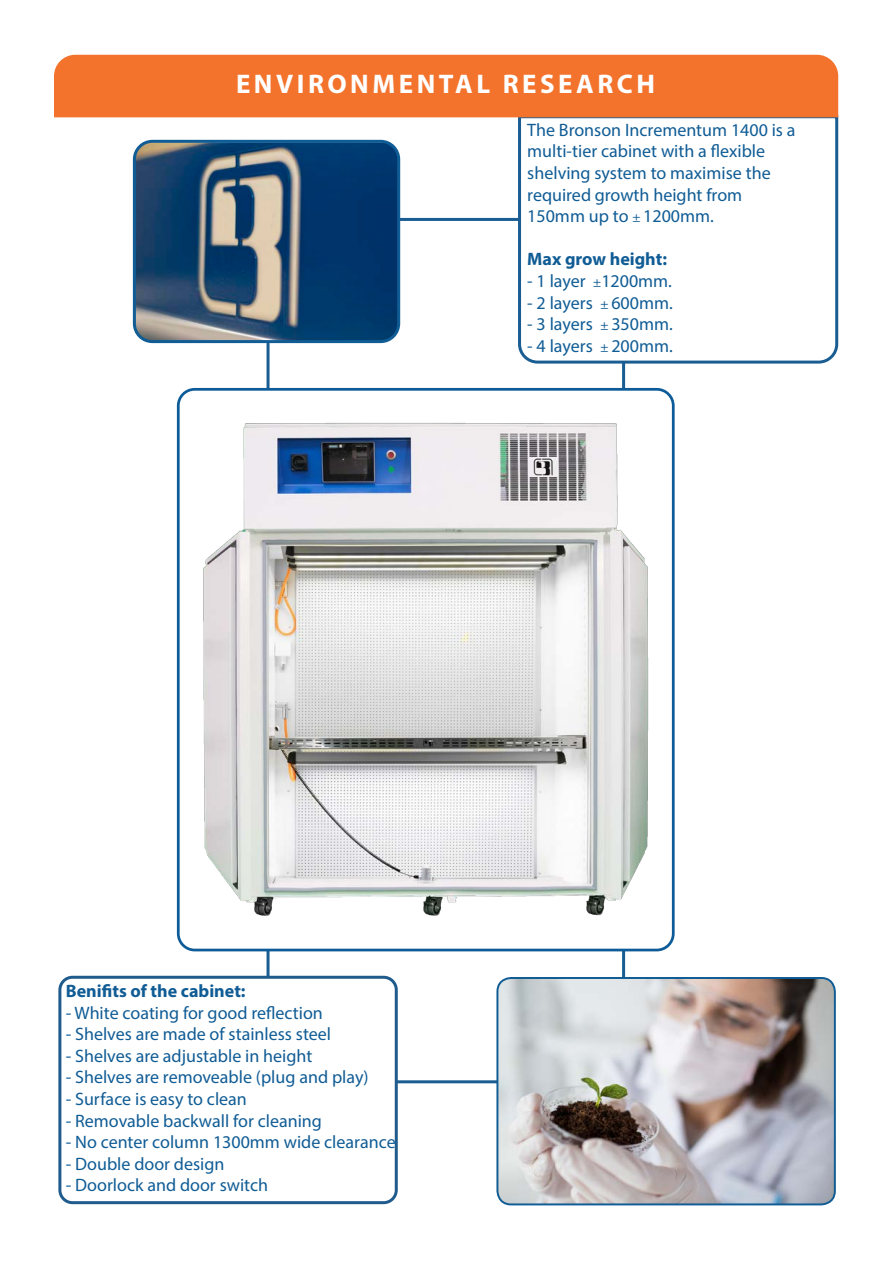
<style>
.page{position:relative;width:893px;height:1263px;background:#fff}
.page>*{position:absolute;margin:0;border:0;box-sizing:border-box;transform-origin:0 0}
.t1{font:700 27px "Myriad Pro";letter-spacing:.13em;color:#fff}
.t2{font:18px/21.6px "Myriad Pro";color:#105c95}
.t3{font:700 18px "Myriad Pro";color:#105c95}
.s1{font-size:13.5px}
</style>
<div class="page">
<svg style="left:516px;top:114px;width:323px;height:251px"></svg>
<div style="left:54px;top:55px;width:784px;height:62px;background:#f3732c"></div>
<img style="left:134px;top:144px;width:265px;height:198px">
<div style="left:133px;top:140px;width:267px;height:203px;border:3px solid #105c95;border-radius:18px"></div>
<img style="left:498px;top:979px;width:337px;height:225px">
<div style="left:496px;top:977px;width:340px;height:228px;border:2px solid #105c95;border-radius:14px"></div>
<div style="left:58px;top:976px;width:340px;height:228px;border:3px solid #1f5c8d;border-radius:13px"></div>
<img style="left:178px;top:392px;width:493px;height:558px">
<div style="left:177px;top:388px;width:498px;height:563px;border:3px solid #0d5c99;border-radius:16px"></div>
<p class="t1" style="left:236px;top:66px;width:420px">ENVIRONMENTAL RESEARCH</p>
<p class="t2" style="left:527px;top:119px;width:270px">The Bronson Incrementum 1400 is a multi-tier cabinet with a flexible</p>
<p class="t2" style="left:527px;top:162px;width:245px">shelving system to maximise the</p>
<p class="t2" style="left:527px;top:183px;width:216px">required growth height from</p>
<p class="t2" style="left:527px;top:205px;width:188px">150mm up to <span class="s1">±</span> 1200mm.</p>
<p class="t3" style="left:527px;top:248px;width:141px">Max grow height:</p>
<p class="t2" style="left:527px;top:270px;width:146px">- 1 layer <span class="s1">±</span>1200mm.</p>
<p class="t2" style="left:527px;top:291px;width:147px">- 2 layers <span class="s1">±</span> 600mm.</p>
<p class="t2" style="left:527px;top:313px;width:147px">- 3 layers <span class="s1">±</span> 350mm.</p>
<p class="t2" style="left:527px;top:335px;width:147px">- 4 layers <span class="s1">±</span> 200mm.</p>
<p class="t3" style="left:66px;top:979px;width:181px">Benifits of the cabinet:</p>
<p class="t2" style="left:66px;top:1001px;width:259px">- White coating for good reflection</p>
<p class="t2" style="left:66px;top:1023px;width:267px">- Shelves are made of stainless steel</p>
<p class="t2" style="left:66px;top:1044px;width:248px">- Shelves are adjustable in height</p>
<p class="t2" style="left:66px;top:1066px;width:304px">- Shelves are removeable (plug and play)</p>
<p class="t2" style="left:66px;top:1088px;width:183px">- Surface is easy to clean</p>
<p class="t2" style="left:66px;top:1109px;width:258px">- Removable backwall for cleaning</p>
<p class="t2" style="left:66px;top:1131px;width:331px">- No center column 1300mm wide clearance</p>
<p class="t2" style="left:66px;top:1152px;width:160px">- Double door design</p>
<p class="t2" style="left:66px;top:1174px;width:204px">- Doorlock and door switch</p>
</div>
